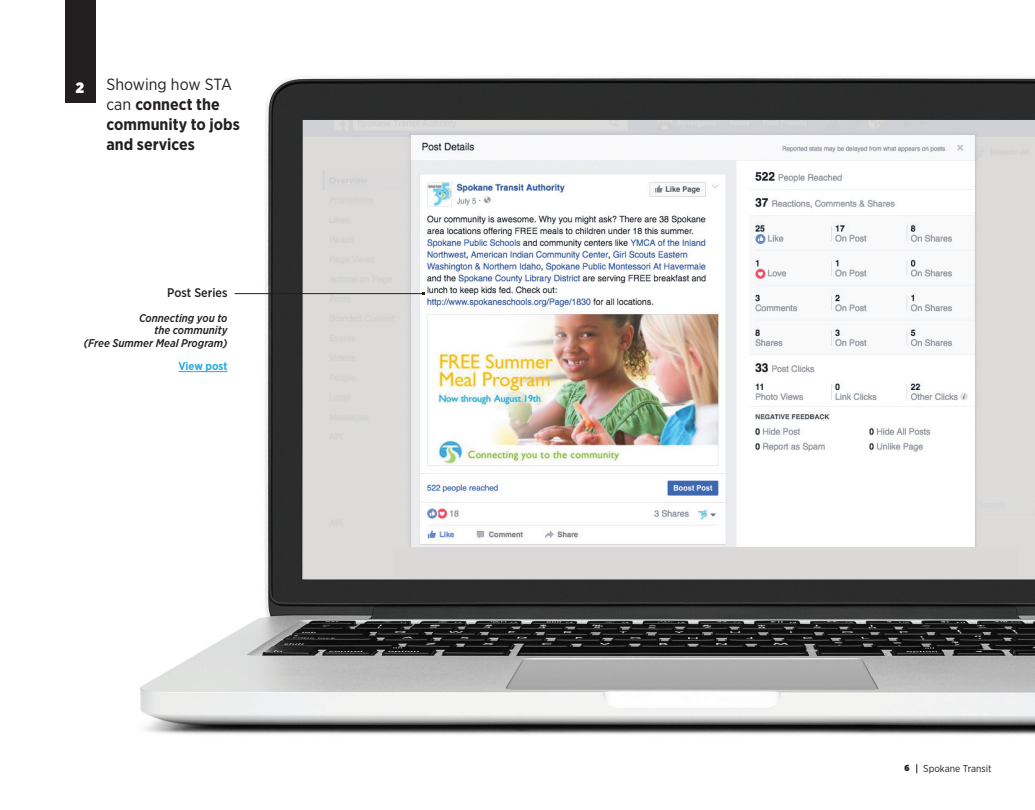
<style>
.page{position:relative;width:1035px;height:810px;background:#fff}
.page>*{position:absolute;margin:0;border:0;box-sizing:border-box;transform-origin:0 0}
.t1{font:700 16.25px/20px "Gotham Narrow";color:#231f20}
.t2{font:900 15px "Gotham Narrow";color:#fff}
.t3{font:500 12.5px "Gotham Narrow";color:#231f20}
.t4{font:italic 500 11.25px/12.5px "Gotham Narrow";color:#231f20;text-align:right}
.t5{font:700 11.25px "Gotham Narrow";letter-spacing:-.005em;color:#2ea9e0}
.t6{font:10px "Gotham Narrow";color:#231f20}
.t7{font:900 8.75px "Gotham Narrow";color:#231f20}
.s1{font-weight:400}
</style>
<div class="page">
<img style="left:65px;top:12px;width:970px;height:723px">
<div style="left:65px;top:0;width:30px;height:102px;background:#231f20"></div>
<hr style="left:179px;top:371px;width:49px;height:1px;background:#2ea9e0">
<img style="left:413px;top:168px;width:561px;height:379px">
<div style="left:393px;top:547px;width:625px;height:31px;background:#dad9d8"></div>
<hr style="left:235px;top:293px;width:189px;height:1px;background:#231f20">
<p class="t2" style="left:76px;top:77px;width:10px">2</p>
<p class="t1" style="left:106px;top:74px;width:135px"><span class="s1">Showing how STA can</span> connect the community to jobs and services</p>
<p class="t3" style="left:167px;top:284px;width:62px">Post Series</p>
<p class="t4" style="left:84px;top:311px;width:145px">Connecting you to<br>the community<br>(Free Summer Meal Program)</p>
<p class="t5" style="left:179px;top:359px;width:50px">View post</p>
<p class="t7" style="left:904px;top:762px;width:7px">6</p>
<p class="t6" style="left:923px;top:763px;width:70px">Spokane Transit</p>
</div>
